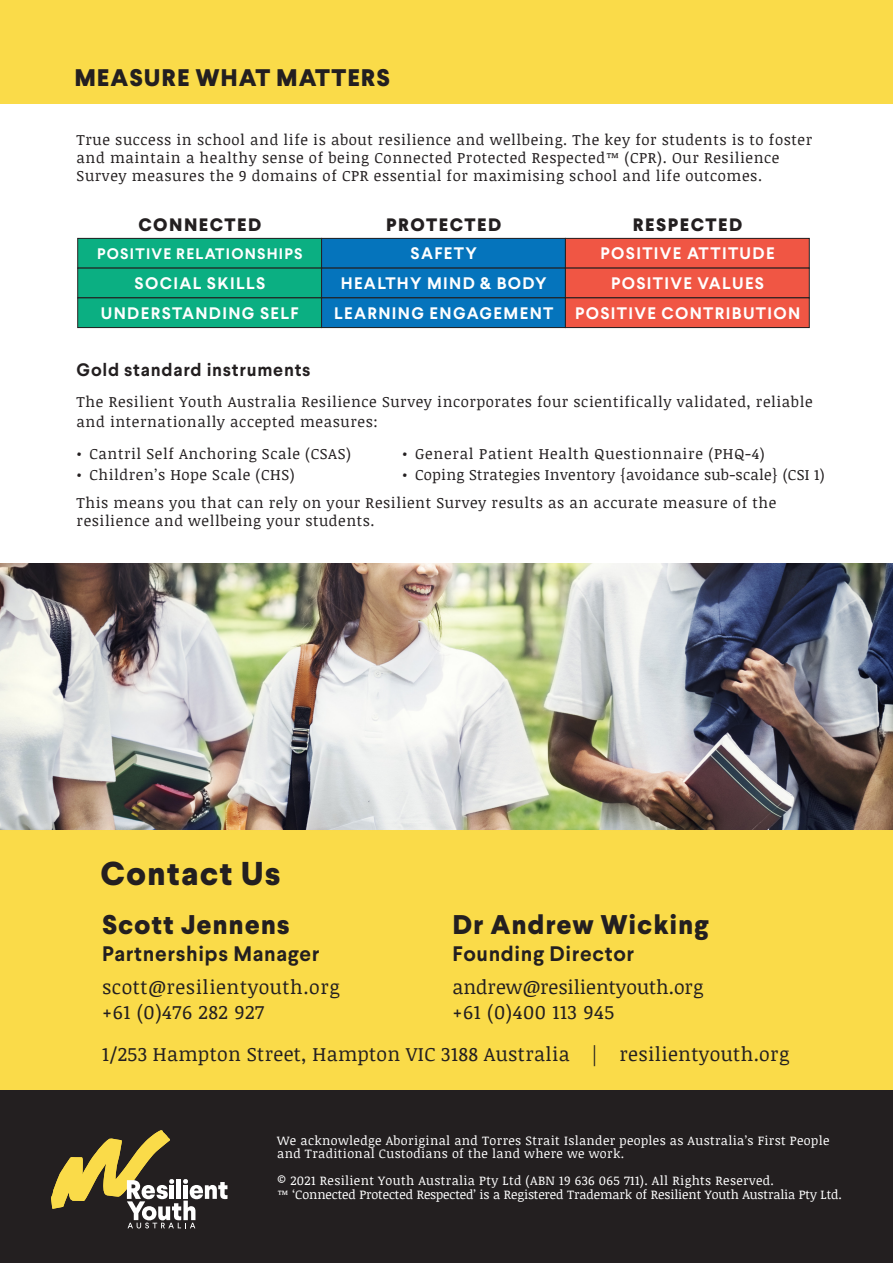
<style>
.page{position:relative;width:893px;height:1263px;background:#fff}
.page>*{position:absolute;margin:0;border:0;box-sizing:border-box;transform-origin:0 0}
.t1{font:800 33px "Larsseit";letter-spacing:.03em;color:#231f20}
.t2{font:800 27px "Larsseit";letter-spacing:.03em;color:#231f20}
.t3{font:800 24px "Larsseit";letter-spacing:.04em;color:#231f20}
.t4{font:700 21px "Larsseit";letter-spacing:.03em;color:#231f20}
.t5{font:19.5px "Noticia Text";letter-spacing:.02em;color:#231f20}
.t6{font:19.5px "Noticia Text";color:#231f20}
.t7{font:800 18px "Larsseit";letter-spacing:.08em;color:#231f20}
.t8{font:700 18px "Larsseit";letter-spacing:.04em;color:#231f20}
.t9{font:700 16.65px "Larsseit";letter-spacing:.08em;color:#fff}
.t10{font:700 15.3px "Larsseit";letter-spacing:.08em;color:#fff}
.t11{font:15px/18px "Noticia Text";letter-spacing:.04em;color:#231f20}
.t12{font:15px "Noticia Text";letter-spacing:.02em;color:#231f20}
.t13{font:12.6px/13.5px "Noticia Text";letter-spacing:.03em;color:#fff}
.t14{font:12.6px "Noticia Text";letter-spacing:-.01em;color:#fff}
</style>
<div class="page">
<img style="left:0;top:564px;width:893px;height:267px">
<div style="left:0;top:831px;width:893px;height:259px;background:#fadb49"></div>
<div style="left:0;top:1090px;width:893px;height:173px;background:#231f20"></div>
<svg style="left:51px;top:1130px;width:176px;height:98px"></svg>
<div style="left:0;top:0;width:893px;height:104px;background:#fadb49"></div>
<div style="left:78px;top:238px;width:244px;height:30px;background:#0baf82"></div>
<div style="left:77px;top:238px;width:245px;height:30px;border:1px solid #231f20"></div>
<div style="left:322px;top:238px;width:243px;height:30px;background:#0574bc"></div>
<div style="left:321px;top:238px;width:245px;height:30px;border:1px solid #231f20"></div>
<div style="left:565px;top:238px;width:244px;height:30px;background:#f05644"></div>
<div style="left:565px;top:238px;width:245px;height:30px;border:1px solid #231f20"></div>
<div style="left:78px;top:268px;width:244px;height:30px;background:#0baf82"></div>
<div style="left:77px;top:268px;width:245px;height:30px;border:1px solid #231f20"></div>
<div style="left:322px;top:268px;width:243px;height:30px;background:#0574bc"></div>
<div style="left:321px;top:268px;width:245px;height:30px;border:1px solid #231f20"></div>
<div style="left:565px;top:268px;width:244px;height:30px;background:#f05644"></div>
<div style="left:78px;top:298px;width:244px;height:30px;background:#0baf82"></div>
<div style="left:77px;top:297px;width:245px;height:31px;border:1px solid #231f20"></div>
<div style="left:322px;top:298px;width:243px;height:30px;background:#0574bc"></div>
<div style="left:321px;top:297px;width:245px;height:31px;border:1px solid #231f20"></div>
<div style="left:565px;top:298px;width:244px;height:30px;background:#f05644"></div>
<div style="left:565px;top:297px;width:245px;height:31px;border:1px solid #231f20"></div>
<p class="t3" style="left:74px;top:62px;width:317px">MEASURE WHAT MATTERS</p>
<p class="t11" style="left:77px;top:130px;width:737px">True success in school and life is about resilience and wellbeing. The key for students is to foster and maintain a healthy sense of being Connected Protected Respected™ (CPR). Our Resilience<br>Survey measures the 9 domains of CPR essential for maximising school and life outcomes.</p>
<p class="t7" style="left:138px;top:213px;width:124px">CONNECTED</p>
<p class="t7" style="left:386px;top:213px;width:117px">PROTECTED</p>
<p class="t7" style="left:633px;top:213px;width:111px">RESPECTED</p>
<p class="t10" style="left:97px;top:244px;width:207px">POSITIVE RELATIONSHIPS</p>
<p class="t9" style="left:411px;top:243px;width:68px">SAFETY</p>
<p class="t9" style="left:600px;top:243px;width:176px">POSITIVE ATTITUDE</p>
<p class="t9" style="left:135px;top:272px;width:132px">SOCIAL SKILLS</p>
<p class="t9" style="left:341px;top:272px;width:207px">HEALTHY MIND &amp; BODY</p>
<p class="t9" style="left:611px;top:272px;width:155px">POSITIVE VALUES</p>
<p class="t9" style="left:101px;top:302px;width:199px">UNDERSTANDING SELF</p>
<p class="t9" style="left:334px;top:302px;width:221px">LEARNING ENGAGEMENT</p>
<p class="t9" style="left:575px;top:302px;width:227px">POSITIVE CONTRIBUTION</p>
<p class="t8" style="left:77px;top:358px;width:235px">Gold standard instruments</p>
<p class="t11" style="left:77px;top:391px;width:737px;line-height:19.8px">The Resilient Youth Australia Resilience Survey incorporates four scientifically validated, reliable and internationally accepted measures:</p>
<p class="t11" style="left:77px;top:445px;width:276px">• Cantril Self Anchoring Scale (CSAS)</p>
<p class="t11" style="left:77px;top:465px;width:220px">• Children’s Hope Scale (CHS)</p>
<p class="t11" style="left:402px;top:445px;width:364px">• General Patient Health Questionnaire (PHQ-4)</p>
<p class="t12" style="left:402px;top:464px;width:424px">• Coping Strategies Inventory {avoidance sub-scale} (CSI 1)</p>
<p class="t11" style="left:77px;top:494px;width:701px">This means you that can rely on your Resilient Survey results as an accurate measure of the resilience and wellbeing your students.</p>
<p class="t1" style="left:101px;top:852px;width:181px">Contact Us</p>
<p class="t2" style="left:452px;top:907px;width:258px">Dr Andrew Wicking</p>
<p class="t4" style="left:452px;top:940px;width:183px">Founding Director</p>
<p class="t6" style="left:452px;top:973px;width:252px">andrew@resilientyouth.org</p>
<p class="t5" style="left:452px;top:999px;width:163px">+61 (0)400 113 945</p>
<p class="t5" style="left:102px;top:1041px;width:689px">1/253 Hampton Street, Hampton VIC 3188 Australia | resilientyouth.org</p>
<p class="t2" style="left:102px;top:907px;width:189px">Scott Jennens</p>
<p class="t4" style="left:102px;top:940px;width:219px">Partnerships Manager</p>
<p class="t5" style="left:102px;top:973px;width:239px">scott@resilientyouth.org</p>
<p class="t5" style="left:102px;top:999px;width:163px">+61 (0)476 282 927</p>
<p class="t13" style="left:277px;top:1133px;width:554px">We acknowledge Aboriginal and Torres Strait Islander peoples as Australia’s First People and Traditional Custodians of the land where we work.</p>
<p class="t13" style="left:277px;top:1174px;width:498px">© 2021 Resilient Youth Australia Pty Ltd (ABN 19 636 065 711). All Rights Reserved.</p>
<p class="t14" style="left:277px;top:1185px;width:566px">™ ‘Connected Protected Respected’ is a Registered Trademark of Resilient Youth Australia Pty Ltd.</p>
</div>
